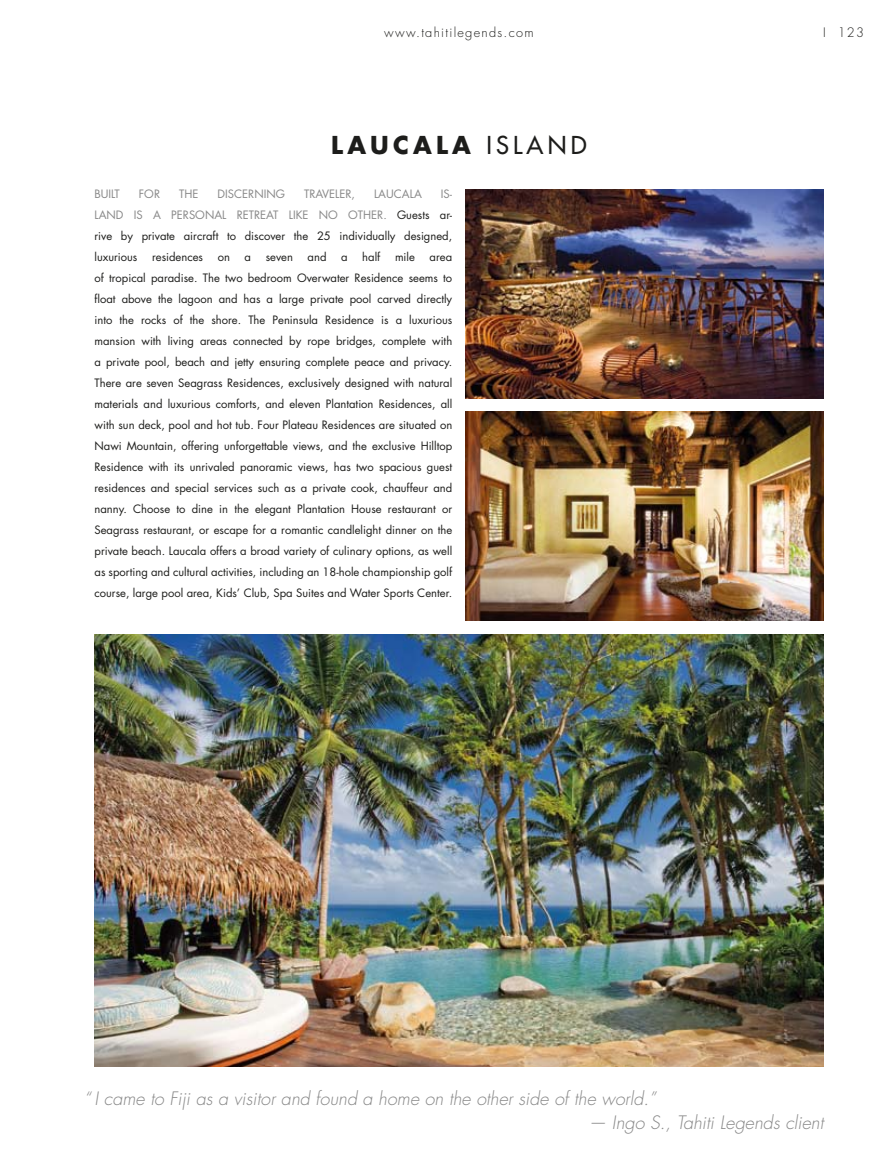
<style>
.page{position:relative;width:891px;height:1161px;background:#fff}
.page>*{position:absolute;margin:0;border:0;box-sizing:border-box;transform-origin:0 0}
.t1{font:700 24px "Futura";color:#1d1d1b}
.t2{font:24px "Futura";color:#1d1d1b}
.t3{font:italic 300 18px "Futura";color:#878787}
.t4{font:300 12.75px "Futura";letter-spacing:.1em;color:#1d1d1b}
.t5{font:11.25px/21px "Futura";color:#1d1d1b;text-align:justify}
.t6{font:11.25px "Futura";color:#878787}
.s1{color:#878787}
</style>
<div class="page">
<img style="left:94px;top:634px;width:730px;height:432px">
<img style="left:466px;top:189px;width:358px;height:209px">
<img style="left:466px;top:412px;width:358px;height:209px">
<p class="t4" style="left:384px;top:24px;width:151px">www.tahitilegends.com</p>
<p class="t4" style="left:823px;top:24px;width:42px">I 123</p>
<p class="t1" style="left:331px;top:129px;width:21px">LAUCALA</p>
<p class="t2" style="left:486px;top:130px;width:18px">ISLAND</p>
<p class="t6" style="left:94px;top:186px;width:27px">BUILT</p>
<p class="t6" style="left:139px;top:186px;width:8px">FOR</p>
<p class="t6" style="left:179px;top:186px;width:13px">THE</p>
<p class="t6" style="left:218px;top:186px;width:25px">DISCERNING</p>
<p class="t6" style="left:304px;top:186px;width:13px">TRAVELER</p>
<p class="t6" style="left:352px;top:186px;width:5px">,</p>
<p class="t6" style="left:374px;top:186px;width:49px">Laucala</p>
<p class="t6" style="left:441px;top:186px;width:13px">is-</p>
<p class="t6" style="left:94px;top:207px;width:127px">land is a personAL</p>
<p class="t6" style="left:237px;top:207px;width:58px">RETREAT LIKE</p>
<p class="t6" style="left:319px;top:207px;width:10px">NO</p>
<p class="t5" style="left:95px;top:204px;width:359px;text-indent:254px"><span class="s1">OTHER .</span> Guests ar&shy;rive by private aircraft to discover the 25 individually designed, luxurious</p>
<p class="t5" style="left:152px;top:246px;width:52px">residences</p>
<p class="t5" style="left:218px;top:246px;width:14px">on</p>
<p class="t5" style="left:245px;top:246px;width:8px">a</p>
<p class="t5" style="left:266px;top:246px;width:29px">seven</p>
<p class="t5" style="left:308px;top:246px;width:20px">and</p>
<p class="t5" style="left:341px;top:246px;width:8px">a</p>
<p class="t5" style="left:362px;top:246px;width:20px">half</p>
<p class="t5" style="left:395px;top:246px;width:21px">mile</p>
<p class="t5" style="left:95px;top:246px;width:359px;text-indent:335px">area of tropical paradise. The two bedroom Overwater Residence seems to float above the lagoon and has a large private pool carved directly into the rocks of the shore. The Peninsula Residence is a luxurious mansion with living areas connected by rope bridges, complete with a private pool, beach and jetty ensuring complete peace and privacy.<br>There are seven Seagrass Residences, exclusively designed with natural materials and luxurious comforts, and eleven Plantation Residences, all with sun deck, pool and hot tub. Four Plateau Residences are situated on Nawi Mountain, offering unforgettable views, and the exclusive H illtop Residence with its unrivaled panoramic views, has two spacious guest residences and special services such as a private cook, chauffeur and nanny. Choose to dine in the elegant Plantation House restaurant or Seagrass restaurant, or escape for a romantic candlelight dinner on the private beach. Laucala offers a broad variety of culinary options, as well as sporting and cultural activities, including an 18-hole championship golf course, large pool area, Kids’ Club, Spa Suites and Water Sports Center.</p>
<p class="t3" style="left:84px;top:1087px;width:574px">“ I came to Fiji as a visitor and found a home on the other side of the world.”</p>
<p class="t3" style="left:588px;top:1111px;width:237px">— Ingo S., Tahiti Legends client</p>
</div>
